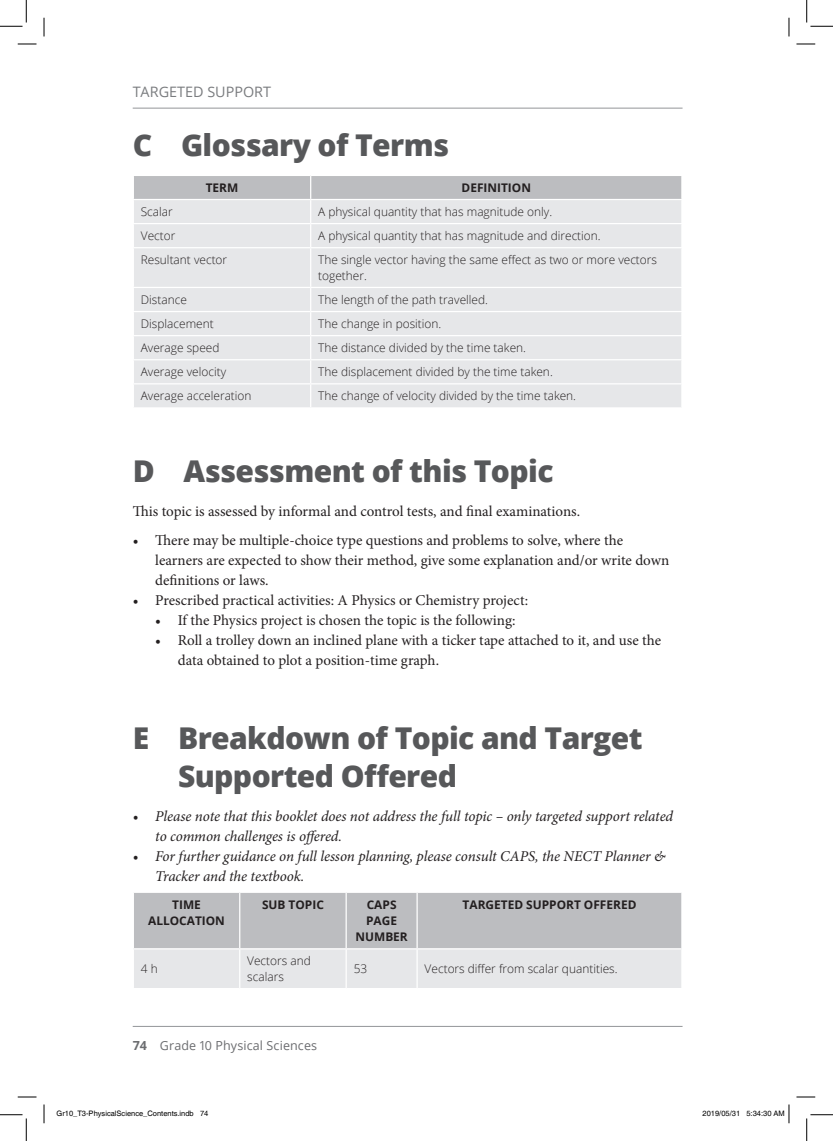
<style>
.page{position:relative;width:833px;height:1141px;background:#fff}
.page>*{position:absolute;margin:0;border:0;box-sizing:border-box;transform-origin:0 0}
.t1{font:800 30px/37.5px "Open Sans";letter-spacing:-.02em;color:#57585a}
.t2{font:15px/20px "Minion Pro";color:#231f20}
.t3{font:italic 15px/20px "Minion Pro";letter-spacing:-.005em;color:#231f20}
.t4{font:14.38px "Open Sans";color:#7a7c7f}
.t5{font:12.5px "Open Sans";letter-spacing:.01em;color:#6c6d70}
.t6{font:300 11.88px/15.6px "Open Sans";color:#231f20}
.t7{font:700 11.88px/16.2px "Open Sans";color:#231f20;text-align:center}
.t8{font:7.5px "Helvetica";color:#000}
.s1{font-weight:700}
</style>
<div class="page">
<hr style="left:133px;top:108px;width:549px;height:1px;background:#939598">
<hr style="left:133px;top:1025px;width:549px;height:1px;background:#939598">
<div style="left:134px;top:248px;width:547px;height:159px;background:#e6e7e9"></div>
<svg style="left:134px;top:176px;width:548px;height:71px;background:#d9dadc"></svg>
<hr style="left:310px;top:248px;width:1px;height:39px;background:#fff">
<hr style="left:133px;top:287px;width:177px;height:1px;background:#fff">
<hr style="left:310px;top:287px;width:372px;height:1px;background:#fff">
<hr style="left:133px;top:311px;width:177px;height:1px;background:#fff">
<hr style="left:310px;top:311px;width:372px;height:1px;background:#fff">
<hr style="left:133px;top:335px;width:177px;height:1px;background:#fff">
<hr style="left:310px;top:335px;width:372px;height:1px;background:#fff">
<hr style="left:133px;top:359px;width:177px;height:1px;background:#fff">
<hr style="left:310px;top:359px;width:372px;height:1px;background:#fff">
<hr style="left:133px;top:383px;width:177px;height:1px;background:#fff">
<hr style="left:310px;top:383px;width:372px;height:1px;background:#fff">
<svg style="left:310px;top:288px;width:1px;height:119px"></svg>
<svg style="left:134px;top:892px;width:547px;height:95px;background:#ceced1"></svg>
<hr style="left:239px;top:892px;width:1px;height:56px;background:#fff">
<hr style="left:345px;top:892px;width:1px;height:56px;background:#fff">
<hr style="left:416px;top:892px;width:1px;height:56px;background:#fff">
<hr style="left:133px;top:948px;width:106px;height:1px;background:#fff">
<hr style="left:239px;top:948px;width:107px;height:1px;background:#fff">
<hr style="left:239px;top:949px;width:1px;height:38px;background:#fff">
<hr style="left:346px;top:948px;width:71px;height:1px;background:#fff">
<hr style="left:345px;top:949px;width:1px;height:38px;background:#fff">
<hr style="left:417px;top:948px;width:265px;height:1px;background:#fff">
<hr style="left:416px;top:949px;width:1px;height:38px;background:#fff">
<svg style="left:18px;top:43px;width:18px;height:2px"></svg>
<svg style="left:796px;top:43px;width:18px;height:2px"></svg>
<svg style="left:18px;top:1096px;width:18px;height:1px"></svg>
<svg style="left:796px;top:1096px;width:18px;height:1px"></svg>
<svg style="left:43px;top:18px;width:2px;height:18px"></svg>
<svg style="left:43px;top:1104px;width:2px;height:19px"></svg>
<svg style="left:788px;top:18px;width:1px;height:18px"></svg>
<svg style="left:0;top:0;width:27px;height:27px"></svg>
<svg style="left:0;top:1114px;width:27px;height:26px"></svg>
<svg style="left:806px;top:0;width:26px;height:27px"></svg>
<svg style="left:806px;top:1114px;width:26px;height:26px"></svg>
<svg style="left:788px;top:1104px;width:1px;height:19px"></svg>
<p class="t4" style="left:133px;top:82px;width:140px">TARGETED SUPPORT</p>
<h1 class="t1" style="left:133px;top:124px;width:318px">C Glossary of Terms</h1>
<p class="t7" style="left:205px;top:179px;width:34px">TERM</p>
<p class="t7" style="left:461px;top:179px;width:71px">DEFINITION</p>
<p class="t6" style="left:141px;top:204px;width:34px">Scalar</p>
<p class="t6" style="left:318px;top:204px;width:235px">A physical quantity that has magnitude only.</p>
<p class="t6" style="left:141px;top:228px;width:36px">Vector</p>
<p class="t6" style="left:318px;top:228px;width:284px">A physical quantity that has magnitude and direction.</p>
<p class="t6" style="left:141px;top:252px;width:88px">Resultant vector</p>
<p class="t6" style="left:318px;top:252px;width:340px">The single vector having the same effect as two or more vectors together.</p>
<p class="t6" style="left:141px;top:291px;width:48px">Distance</p>
<p class="t6" style="left:318px;top:291px;width:171px">The length of the path travelled.</p>
<p class="t6" style="left:141px;top:315px;width:74px">Displacement</p>
<p class="t6" style="left:318px;top:315px;width:125px">The change in position.</p>
<p class="t6" style="left:141px;top:340px;width:80px">Average speed</p>
<p class="t6" style="left:318px;top:340px;width:209px">The distance divided by the time taken.</p>
<p class="t6" style="left:141px;top:364px;width:87px">Average velocity</p>
<p class="t6" style="left:318px;top:364px;width:236px">The displacement divided by the time taken.</p>
<p class="t6" style="left:141px;top:388px;width:112px">Average acceleration</p>
<p class="t6" style="left:318px;top:388px;width:259px">The change of velocity divided by the time taken.</p>
<h1 class="t1" style="left:133px;top:450px;width:422px">D Assessment of this Topic</h1>
<p class="t2" style="left:133px;top:501px;width:448px">This topic is assessed by informal and control tests, and final examinations.</p>
<p class="t2" style="left:155px;top:530px;width:515px;text-indent:-22px">• There may be multiple-choice type questions and problems to solve, where the learners are expected to show their method, give some explanation and/or write down definitions or laws.</p>
<p class="t2" style="left:133px;top:590px;width:396px">• Prescribed practical activities: A Physics or Chemistry project:</p>
<p class="t2" style="left:155px;top:610px;width:361px">• If the Physics project is chosen the topic is the following:</p>
<p class="t2" style="left:178px;top:630px;width:484px;text-indent:-22px">• Roll a trolley down an inclined plane with a ticker tape attached to it, and use the data obtained to plot a position-time graph.</p>
<h1 class="t1" style="left:178px;top:718px;width:466px;text-indent:-45px">E Breakdown of Topic and Target<br>Supported Offered</h1>
<p class="t3" style="left:155px;top:806px;width:519px;text-indent:-22px">• Please note that this booklet does not address the full topic – only targeted support related to common challenges is offered.</p>
<p class="t3" style="left:155px;top:846px;width:511px;text-indent:-22px">• For further guidance on full lesson planning, please consult CAPS, the NECT Planner &amp;<br>Tracker and the textbook.</p>
<p class="t7" style="left:148px;top:896px;width:78px">TIME<br>ALLOCATION</p>
<p class="t7" style="left:262px;top:896px;width:63px">SUB TOPIC</p>
<p class="t7" style="left:355px;top:896px;width:54px">CAPS<br>PAGE<br>NUMBER</p>
<p class="t7" style="left:462px;top:896px;width:175px">TARGETED SUPPORT OFFERED</p>
<p class="t6" style="left:141px;top:960px;width:18px">4 h</p>
<p class="t6" style="left:247px;top:952px;width:65px">Vectors and scalars</p>
<p class="t6" style="left:353px;top:960px;width:15px">53</p>
<p class="t6" style="left:424px;top:960px;width:194px">Vectors differ from scalar quantities.</p>
<p class="t5" style="left:133px;top:1036px;width:186px"><span class="s1">74</span> Grade 10 Physical Sciences</p>
<p class="t8" style="left:56px;top:1108px;width:153px">Gr10_T3-PhysicalScience_Contents.indb 74</p>
<p class="t8" style="left:702px;top:1108px;width:84px">2019/05/31 5:34:30 AM</p>
</div>
